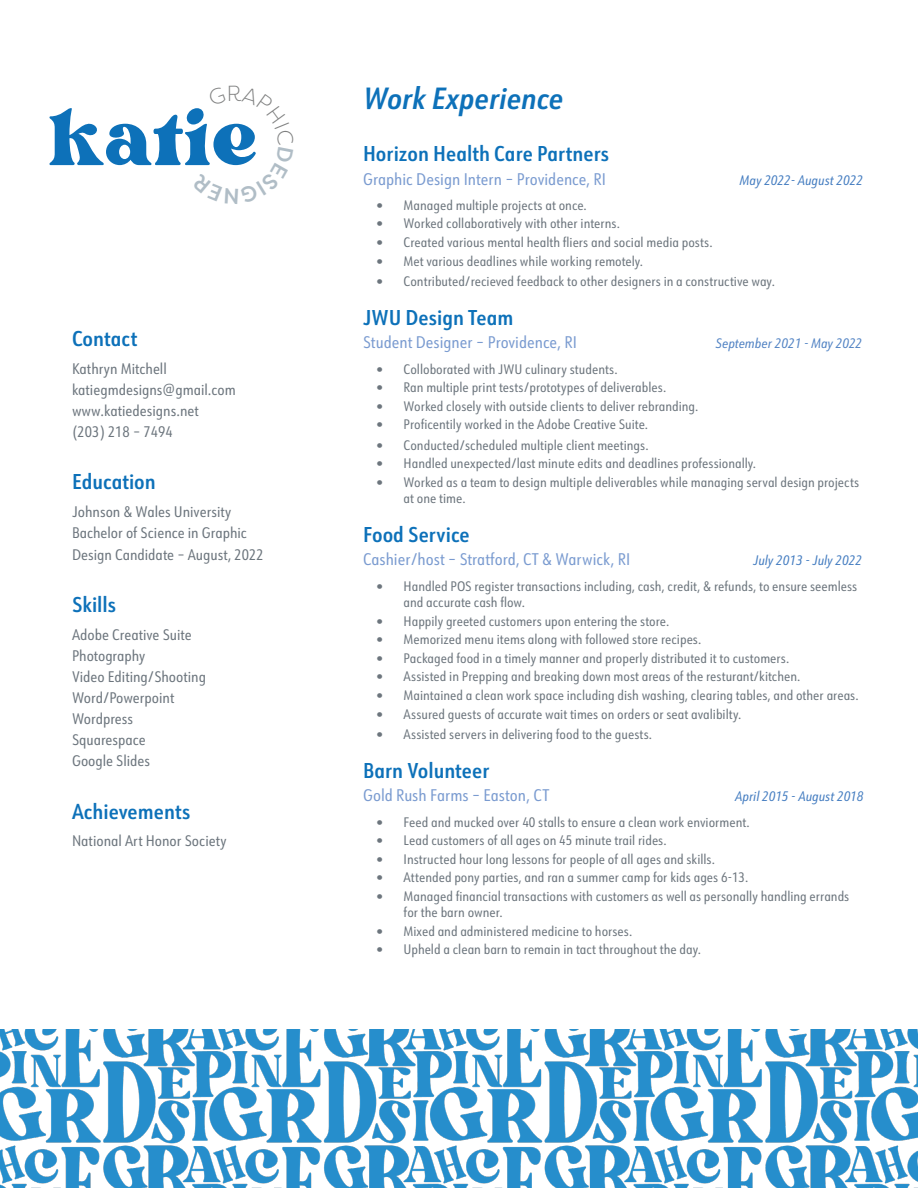
<style>
.page{position:relative;width:918px;height:1188px;background:#fff}
.page>*{position:absolute;margin:0;border:0;box-sizing:border-box;transform-origin:0 0}
.t1{font:111.75px "Bright DEMO";color:#0d71b9}
.t2{font:italic 600 30px "URW Form Cond";color:#0d71b9}
.t3{font:600 21px "URW Form Cond";color:#0d71b9}
.t4{font:16.5px "URW Form Cond";color:#7a9bd0}
.t5{font:15px/21.6px "URW Form Cond";color:#6c757d}
.t6{font:13.5px/16.2px "URW Form Cond";color:#6c757d}
.t7{font:italic 13.5px "URW Form Cond";color:#467ec1}
.t8{font:italic 13.5px "URW Form Cond";color:#5384c4}
</style>
<div class="page">
<img style="left:0;top:1030px;width:918px;height:158px">
<h1 class="t1" style="left:49px;top:102px;width:210px">katie</h1>
<p class="t3" style="left:72px;top:324px;width:67px">Contact</p>
<p class="t5" style="left:72px;top:357px;width:96px">Kathryn Mitchell</p>
<p class="t5" style="left:72px;top:378px;width:165px">katiegmdesigns@gmail.com</p>
<p class="t5" style="left:72px;top:399px;width:128px">www.katiedesigns.net</p>
<p class="t5" style="left:72px;top:421px;width:102px">(203) 218 – 7494</p>
<p class="t3" style="left:72px;top:467px;width:85px">Education</p>
<p class="t5" style="left:72px;top:501px;width:161px">Johnson &amp; Wales University</p>
<p class="t5" style="left:72px;top:522px;width:193px">Bachelor of Science in Graphic<br>Design Candidate – August, 2022</p>
<p class="t3" style="left:72px;top:590px;width:46px">Skills</p>
<p class="t5" style="left:72px;top:623px;width:121px">Adobe Creative Suite</p>
<p class="t5" style="left:72px;top:644px;width:75px">Photography</p>
<p class="t5" style="left:72px;top:665px;width:136px">Video Editing/Shooting</p>
<p class="t5" style="left:72px;top:686px;width:104px">Word/Powerpoint</p>
<p class="t5" style="left:72px;top:707px;width:63px">Wordpress</p>
<p class="t5" style="left:72px;top:728px;width:75px">Squarespace</p>
<p class="t5" style="left:72px;top:750px;width:80px">Google Slides</p>
<p class="t3" style="left:72px;top:797px;width:120px">Achievements</p>
<p class="t5" style="left:72px;top:830px;width:156px">National Art Honor Society</p>
<p class="t2" style="left:363px;top:77px;width:202px">Work Experience</p>
<p class="t3" style="left:363px;top:139px;width:248px">Horizon Health Care Partners</p>
<p class="t4" style="left:363px;top:168px;width:244px">Graphic Design Intern – Providence, RI</p>
<p class="t7" style="left:740px;top:171px;width:125px">May 2022- August 2022</p>
<p class="t6" style="left:377px;top:196px;width:212px">• Managed multiple projects at once.</p>
<p class="t6" style="left:377px;top:215px;width:245px">• Worked collaboratively with other interns.</p>
<p class="t6" style="left:377px;top:234px;width:338px">• Created various mental health fliers and social media posts.</p>
<p class="t6" style="left:377px;top:252px;width:268px">• Met various deadlines while working remotely.</p>
<p class="t6" style="left:377px;top:273px;width:400px">• Contributed/recieved feedback to other designers in a constructive way.</p>
<p class="t3" style="left:363px;top:303px;width:152px">JWU Design Team</p>
<p class="t4" style="left:363px;top:331px;width:215px">Student Designer – Providence, RI</p>
<p class="t8" style="left:716px;top:334px;width:148px">September 2021 - May 2022</p>
<p class="t6" style="left:377px;top:360px;width:243px">• Colloborated with JWU culinary students.</p>
<p class="t6" style="left:377px;top:379px;width:291px">• Ran multiple print tests/prototypes of deliverables.</p>
<p class="t6" style="left:377px;top:397px;width:323px">• Worked closely with outside clients to deliver rebranding.</p>
<p class="t6" style="left:377px;top:416px;width:273px">• Proficentily worked in the Adobe Creative Suite.</p>
<p class="t6" style="left:377px;top:436px;width:273px">• Conducted/scheduled multiple client meetings.</p>
<p class="t6" style="left:377px;top:455px;width:381px">• Handled unexpected/last minute edits and deadlines professionally.</p>
<p class="t6" style="left:404px;top:474px;width:457px;text-indent:-27px">• Worked as a team to design multiple deliverables while managing serval design projects at one time.</p>
<p class="t3" style="left:363px;top:520px;width:108px">Food Service</p>
<p class="t4" style="left:363px;top:548px;width:269px">Cashier/host – Stratford, CT &amp; Warwick, RI</p>
<p class="t7" style="left:753px;top:551px;width:110px">July 2013 - July 2022</p>
<p class="t6" style="left:404px;top:577px;width:455px;text-indent:-27px">• Handled POS register transactions including, cash, credit, &amp; refunds, to ensure seemless and accurate cash flow.</p>
<p class="t6" style="left:377px;top:612px;width:294px">• Happily greeted customers upon entering the store.</p>
<p class="t6" style="left:377px;top:631px;width:326px">• Memorized menu items along with followed store recipes.</p>
<p class="t6" style="left:377px;top:649px;width:414px">• Packaged food in a timely manner and properly distributed it to customers.</p>
<p class="t6" style="left:377px;top:668px;width:425px">• Assisted in Prepping and breaking down most areas of the resturant/kitchen.</p>
<p class="t6" style="left:377px;top:687px;width:484px">• Maintained a clean work space including dish washing, clearing tables, and other areas.</p>
<p class="t6" style="left:377px;top:705px;width:366px">• Assured guests of accurate wait times on orders or seat avalibilty.</p>
<p class="t6" style="left:377px;top:726px;width:277px">• Assisted servers in delivering food to the guests.</p>
<p class="t3" style="left:363px;top:756px;width:128px">Barn Volunteer</p>
<p class="t4" style="left:363px;top:784px;width:188px">Gold Rush Farms – Easton, CT</p>
<p class="t7" style="left:735px;top:787px;width:130px">April 2015 - August 2018</p>
<p class="t6" style="left:377px;top:813px;width:375px">• Feed and mucked over 40 stalls to ensure a clean work enviorment.</p>
<p class="t6" style="left:377px;top:832px;width:292px">• Lead customers of all ages on 45 minute trail rides.</p>
<p class="t6" style="left:377px;top:850px;width:340px">• Instructed hour long lessons for people of all ages and skills.</p>
<p class="t6" style="left:377px;top:869px;width:373px">• Attended pony parties, and ran a summer camp for kids ages 6-13.</p>
<p class="t6" style="left:404px;top:888px;width:447px;text-indent:-27px">• Managed financial transactions with customers as well as personally handling errands for the barn owner.</p>
<p class="t6" style="left:377px;top:922px;width:257px">• Mixed and administered medicine to horses.</p>
<p class="t6" style="left:377px;top:941px;width:326px">• Upheld a clean barn to remain in tact throughout the day.</p>
</div>
